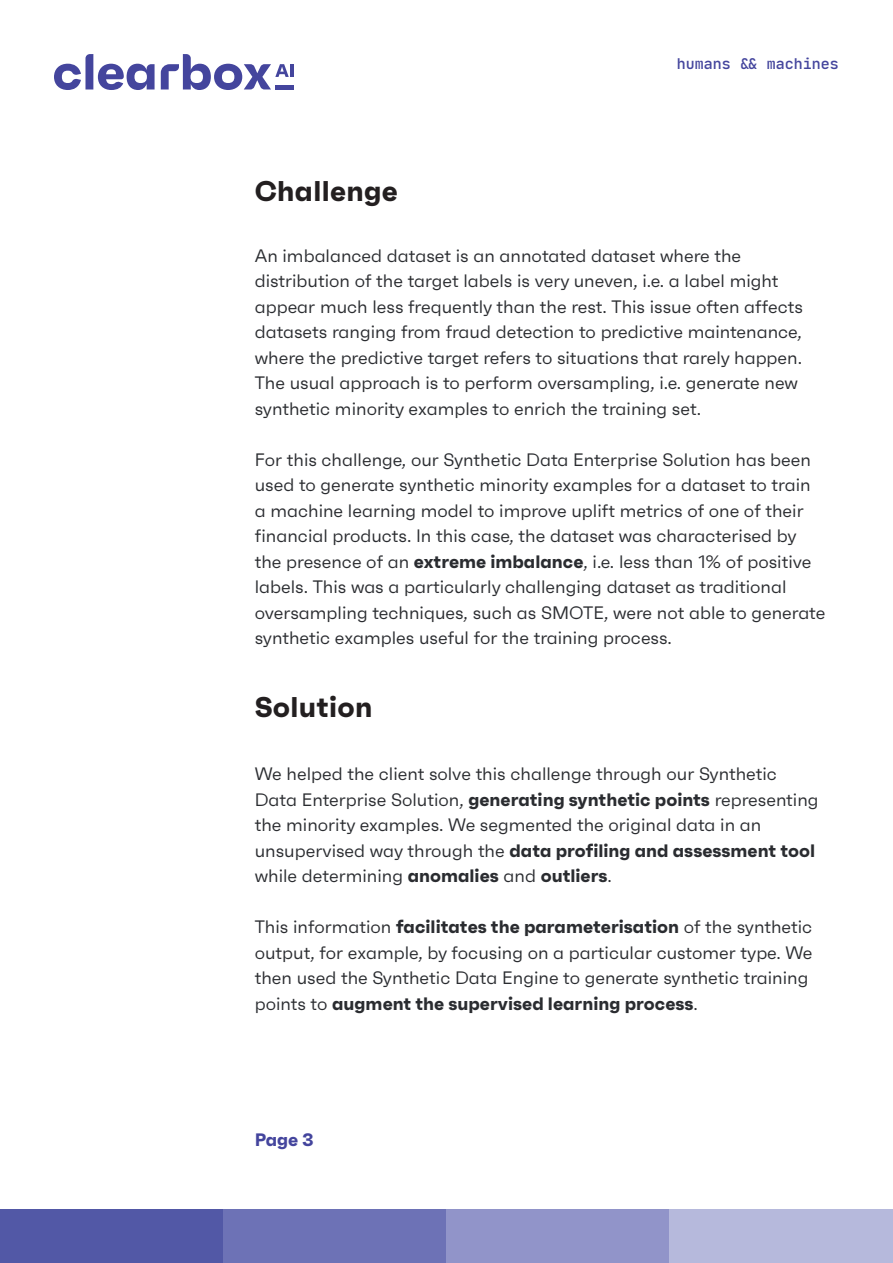
<style>
.page{position:relative;width:893px;height:1263px;background:#fff}
.page>*{position:absolute;margin:0;border:0;box-sizing:border-box;transform-origin:0 0}
.Title_Style{font:700 28.5px "Faktum";letter-spacing:.01em;color:#231f20}
.t1{font:18px/25.5px "Faktum";color:#2a2c30}
.t2{font:700 18px "Faktum";color:#44459d}
.t3{font:500 15px "Jet Brains Mono";color:#44459d}
.s1{font-weight:700}
</style>
<div class="page">
<div style="left:0;top:1210px;width:223px;height:53px;background:#5258a6"></div>
<div style="left:223px;top:1210px;width:223px;height:53px;background:#6d72b6"></div>
<div style="left:446px;top:1210px;width:224px;height:53px;background:#9194c9"></div>
<div style="left:670px;top:1210px;width:223px;height:53px;background:#b6b9dc"></div>
<svg style="left:54px;top:54px;width:101px;height:36px"></svg>
<svg style="left:161px;top:54px;width:132px;height:36px"></svg>
<div style="left:275px;top:85px;width:18px;height:5px;background:#44459d"></div>
<p class="Title_Style" style="left:255px;top:173px;width:145px">Challenge</p>
<p class="t3" style="left:677px;top:54px;width:164px">humans &amp;&amp; machines</p>
<p class="t1" style="left:255px;top:243px;width:550px">An imbalanced dataset is an annotated dataset where the distribution of the target labels is very uneven, i.e. a label might appear much less frequently than the rest. This issue often affects datasets ranging from fraud detection to predictive maintenance, where the predictive target refers to situations that rarely happen.<br>The usual approach is to perform oversampling, i.e. generate new synthetic minority examples to enrich the training set.</p>
<p class="t1" style="left:255px;top:447px;width:572px">For this challenge, our Synthetic Data Enterprise Solution has been used to generate synthetic minority examples for a dataset to train a machine learning model to improve uplift metrics of one of their financial products. In this case, the dataset was characterised by the presence of an <span class="s1">extreme imbalance</span>, i.e. less than 1% of positive labels. This was a particularly challenging dataset as traditional oversampling techniques, such as SMOTE, were not able to generate synthetic examples useful for the training process.</p>
<p class="Title_Style" style="left:255px;top:689px;width:119px">Solution</p>
<p class="t1" style="left:255px;top:761px;width:565px">We helped the client solve this challenge through our Synthetic Data Enterprise Solution, <span class="s1">generating synthetic points</span> representing the minority examples. We segmented the original data in an unsupervised way through the <span class="s1">data profiling and assessment tool </span>while determining <span class="s1">anomalies</span> and <span class="s1">outliers</span>.</p>
<p class="t1" style="left:255px;top:914px;width:559px">This information <span class="s1">facilitates the parameterisation</span> of the synthetic output, for example, by focusing on a particular customer type. We then used the Synthetic Data Engine to generate synthetic training points to <span class="s1">augment the supervised learning process</span>.</p>
<p class="t2" style="left:255px;top:1128px;width:60px">Page 3</p>
</div>
